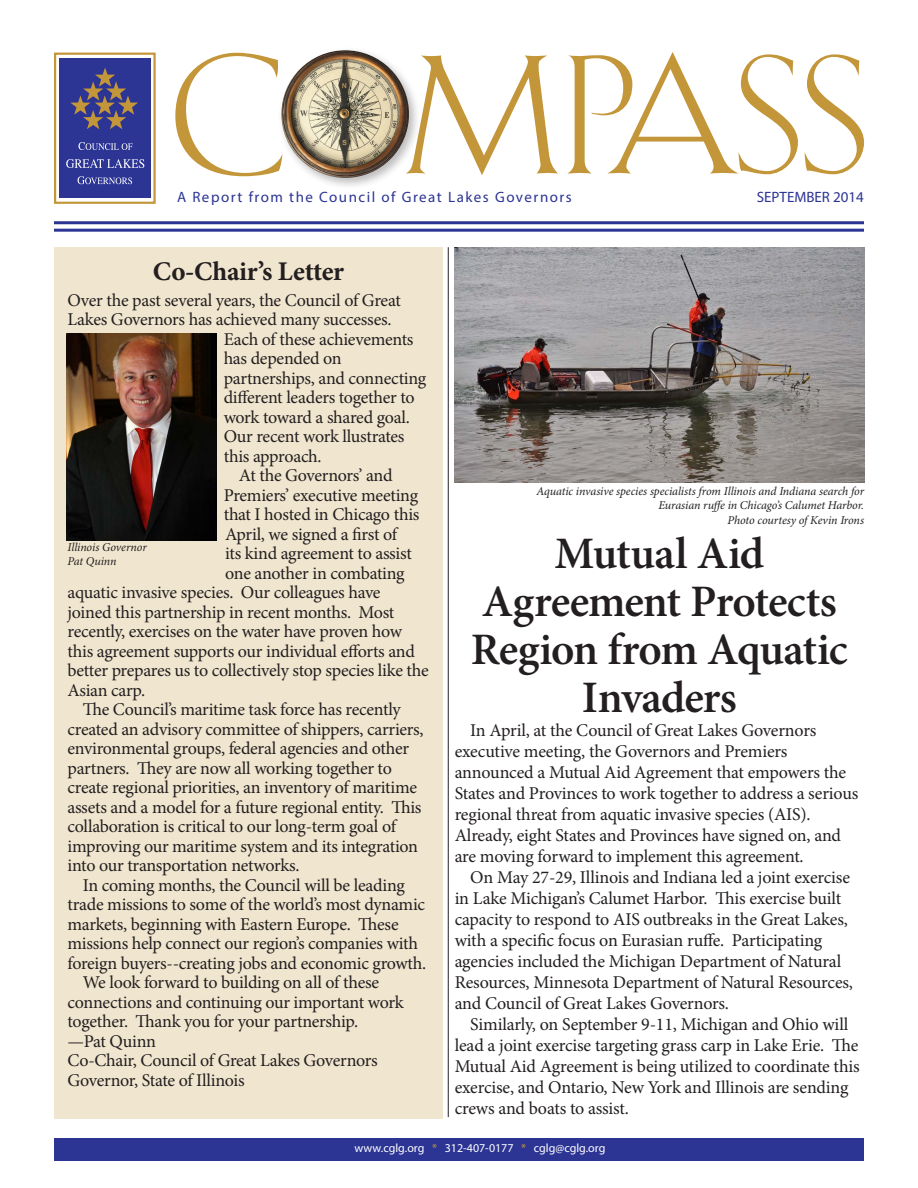
<style>
.page{position:relative;width:918px;height:1188px;background:#fff}
.page>*{position:absolute;margin:0;border:0;box-sizing:border-box;transform-origin:0 0}
.t1{font:600 45px/48px "Minion Pro";letter-spacing:-.02em;color:#231f20;text-align:center}
.t2{font:700 27px "Minion Pro";letter-spacing:-.01em;color:#231f20}
.t3{font:18px/21px "Minion Pro";letter-spacing:-.015em;color:#231f20}
.t4{font:15px "Myriad Pro";letter-spacing:.1em;color:#2c3494}
.t5{font:15px "Myriad Pro";color:#2c3494}
.t6{font:italic 12px/14.4px "Minion Pro";letter-spacing:-.01em;color:#231f20;text-align:right}
.t7{font:12px "Myriad Pro";color:#fff}
.s1{color:#c39639}
</style>
<div class="page">
<div style="left:59px;top:58px;width:92px;height:140px;background:#2c3494"></div>
<div style="left:54px;top:53px;width:102px;height:151px;border:2px solid #c39639"></div>
<svg style="left:70px;top:68px;width:68px;height:61px"></svg>
<svg style="left:78px;top:142px;width:55px;height:8px"></svg>
<svg style="left:78px;top:176px;width:54px;height:8px"></svg>
<svg style="left:66px;top:159px;width:78px;height:9px"></svg>
<svg style="left:175px;top:52px;width:689px;height:124px"></svg>
<div style="left:277px;top:46px;width:145px;height:145px;background:#231f20;opacity:.3"></div>
<img style="left:281px;top:50px;width:128px;height:128px;border-radius:64px">
<hr style="left:54px;top:221px;width:810px;height:3px;background:#2c3494">
<hr style="left:54px;top:229px;width:810px;height:3px;background:#2c3494">
<div style="left:54px;top:247px;width:389px;height:872px;background:#f0e5ce"></div>
<img style="left:455px;top:247px;width:409px;height:236px">
<div style="left:54px;top:1138px;width:810px;height:23px;background:#2c3494"></div>
<hr style="left:448px;top:247px;width:1px;height:870px;background:#231f20">
<img style="left:66px;top:333px;width:151px;height:208px">
<p class="t4" style="left:177px;top:188px;width:396px">A Report from the Council of Great Lakes Governors</p>
<p class="t5" style="left:757px;top:188px;width:109px">SEPTEMBER 2014</p>
<p class="t2" style="left:153px;top:253px;width:193px">Co-Chair’s Letter</p>
<p class="t3" style="left:68px;top:290px;width:335px">Over the past several years, the Council of Great</p>
<p class="t3" style="left:68px;top:309px;width:326px">Lakes Governors has achieved many successes.</p>
<p class="t3" style="left:224px;top:329px;width:191px">Each of these achievements</p>
<p class="t3" style="left:224px;top:348px;width:120px">has depended on</p>
<p class="t3" style="left:224px;top:368px;width:204px">partnerships, and connecting</p>
<p class="t3" style="left:224px;top:387px;width:193px">different leaders together to</p>
<p class="t3" style="left:224px;top:407px;width:188px">work toward a shared goal.</p>
<p class="t3" style="left:224px;top:426px;width:182px">Our recent work llustrates</p>
<p class="t3" style="left:224px;top:446px;width:100px">this approach.</p>
<p class="t3" style="left:239px;top:465px;width:155px">At the Governors’ and</p>
<p class="t3" style="left:224px;top:485px;width:196px">Premiers’ executive meeting</p>
<p class="t3" style="left:224px;top:504px;width:197px">that I hosted in Chicago this</p>
<p class="t3" style="left:225px;top:524px;width:174px">April, we signed a first of</p>
<p class="t3" style="left:225px;top:543px;width:188px">its kind agreement to assist</p>
<p class="t3" style="left:225px;top:563px;width:181px">one another in combating</p>
<p class="t3" style="left:68px;top:582px;width:315px">aquatic invasive species. Our colleagues have</p>
<p class="t3" style="left:68px;top:602px;width:328px">joined this partnership in recent months. Most</p>
<p class="t3" style="left:68px;top:621px;width:336px">recently, exercises on the water have proven how</p>
<p class="t3" style="left:68px;top:641px;width:349px">this agreement supports our individual efforts and</p>
<p class="t3" style="left:68px;top:660px;width:363px">better prepares us to collectively stop species like the</p>
<p class="t3" style="left:68px;top:680px;width:79px">Asian carp.</p>
<p class="t3" style="left:68px;top:700px;width:358px;line-height:19.5px;text-indent:15px">The Council’s maritime task force has recently created an advisory committee of shippers, carriers, environmental groups, federal agencies and other partners. They are now all working together to create regional priorities, an inventory of maritime assets and a model for a future regional entity. This collaboration is critical to our long-term goal of improving our maritime system and its integration into our transportation networks.</p>
<p class="t3" style="left:68px;top:875px;width:360px;line-height:19.5px;text-indent:15px">In coming months, the Council will be leading trade missions to some of the world’s most dynamic markets, beginning with Eastern Europe. These missions help connect our region’s companies with foreign buyers--creating jobs and economic growth.</p>
<p class="t3" style="left:68px;top:973px;width:338px;line-height:19.5px;text-indent:15px">We look forward to building on all of these connections and continuing our important work together. Thank you for your partnership.</p>
<p class="t3" style="left:68px;top:1031px;width:90px">—Pat Quinn</p>
<p class="t3" style="left:68px;top:1050px;width:312px">Co-Chair, Council of Great Lakes Governors</p>
<p class="t3" style="left:68px;top:1070px;width:179px">Governor, State of Illinois</p>
<p class="t6" style="left:68px;top:540px;width:81px">Illinois Governor</p>
<p class="t6" style="left:68px;top:554px;width:50px">Pat Quinn</p>
<p class="t6" style="left:537px;top:484px;width:329px">Aquatic invasive species specialists from Illinois and Indiana search for<br>Eurasian ruffe in Chicago’s Calumet Harbor.<br>Photo courtesy of Kevin Irons</p>
<p class="t1" style="left:471px;top:529px;width:378px">Mutual Aid<br>Agreement Protects<br>Region from Aquatic<br>Invaders</p>
<p class="t3" style="left:455px;top:720px;width:405px;text-indent:16px">In April, at the Council of Great Lakes Governors executive meeting, the Governors and Premiers announced a Mutual Aid Agreement that empowers the States and Provinces to work together to address a serious regional threat from aquatic invasive species (AIS).<br>Already, eight States and Provinces have signed on, and are moving forward to implement this agreement.</p>
<p class="t3" style="left:455px;top:867px;width:400px;text-indent:16px">On May 27-29, Illinois and Indiana led a joint exercise in Lake Michigan’s Calumet Harbor. This exercise built capacity to respond to AIS outbreaks in the Great Lakes, with a specific focus on Eurasian ruffe. Participating agencies included the Michigan Department of Natural Resources, Minnesota Department of Natural Resources, and Council of Great Lakes Governors.</p>
<p class="t3" style="left:455px;top:1014px;width:406px;text-indent:16px">Similarly, on September 9-11, Michigan and Ohio will lead a joint exercise targeting grass carp in Lake Erie. The Mutual Aid Agreement is being utilized to coordinate this exercise, and Ontario, New York and Illinois are sending crews and boats to assist.</p>
<p class="t7" style="left:355px;top:1140px;width:252px">www.cglg.org <span class="s1">*</span> 312-407-0177 <span class="s1">*</span> cglg@cglg.org</p>
</div>
